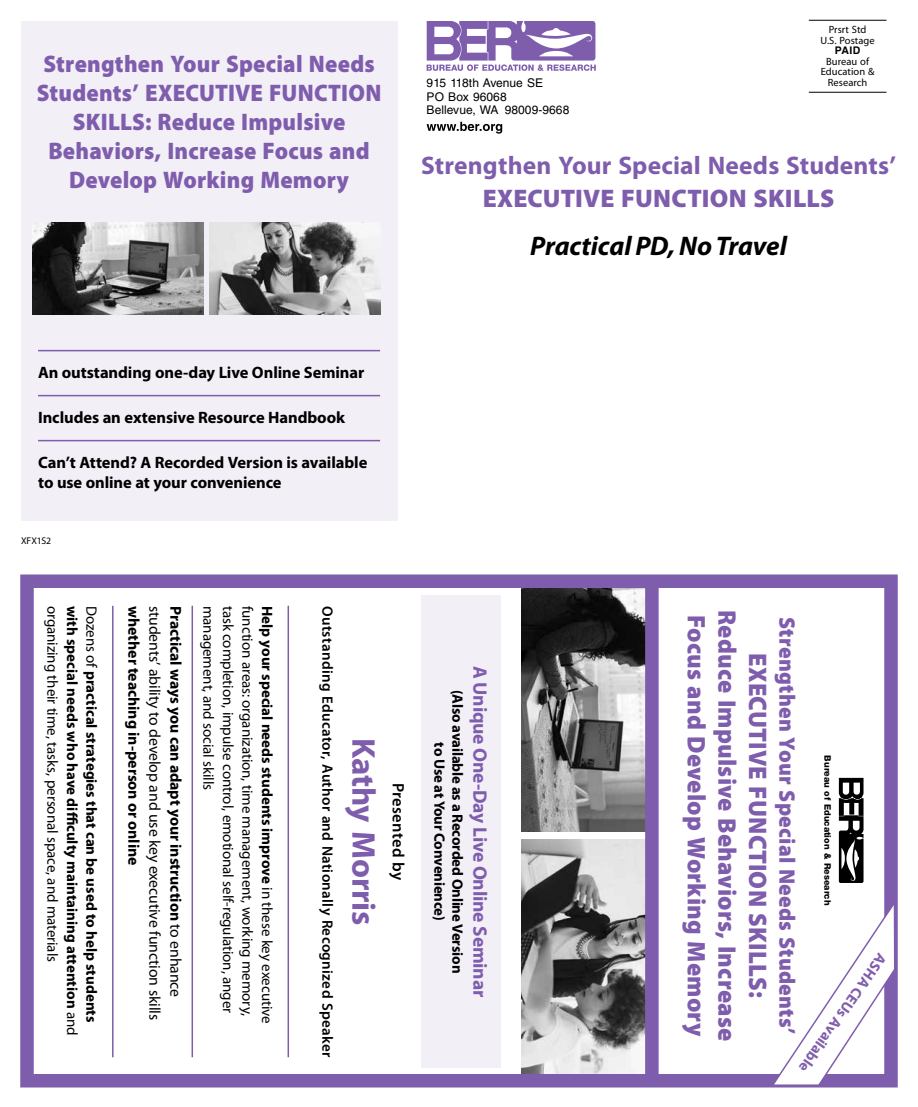
<style>
.page{position:relative;width:918px;height:1107px;background:#fff}
.page>*{position:absolute;margin:0;border:0;box-sizing:border-box;transform-origin:0 0}
.t1{font:700 33px "Myriad Pro";letter-spacing:-.01em;color:#7f5dad}
.t2{font:italic 700 27px "Myriad Pro";letter-spacing:-.005em;color:#000}
.t3{font:900 25.5px "Myriad Pro";letter-spacing:.01em;color:#7f5dad;scale:.96 1}
.t4{font:700 25.5px "Myriad Pro";letter-spacing:.005em;color:#7f5dad}
.t5{font:900 25.5px "Myriad Pro";letter-spacing:.01em;color:#7f5dad}
.t6{font:900 24px/28.8px "Myriad Pro";letter-spacing:.01em;color:#7f5dad;text-align:center;scale:.95 1}
.t7{font:900 22.5px "Myriad Pro";letter-spacing:.01em;color:#7f5dad;scale:.96 1}
.t8{font:700 19.5px "Myriad Pro";letter-spacing:-.01em;color:#7f5dad}
.t9{font:700 16.5px/19.5px "Myriad Pro";letter-spacing:-.005em;color:#000}
.t10{font:600 16.5px "Myriad Pro";letter-spacing:.015em;color:#000}
.t11{font:700 15.75px "Myriad Pro";letter-spacing:-.005em;color:#000}
.t12{font:15.75px "Myriad Pro";letter-spacing:-.01em;color:#000}
.t13{font:15px/19.5px "Myriad Pro";letter-spacing:-.005em;color:#000}
.t14{font:700 15px/18px "Myriad Pro";letter-spacing:-.005em;color:#000;text-align:center}
.t15{font:600 15px "Myriad Pro";letter-spacing:.02em;color:#000}
.t16{font:700 15px "Myriad Pro";color:#7f5dad}
.t17{font:12px/13.5px "Helvetica LT Std";letter-spacing:.005em;color:#000}
.t18{font:10.5px/10.5px "Myriad Pro";letter-spacing:.005em;color:#000;text-align:center}
.t19{font:700 10.5px "Helvetica LT Std";color:#000}
.t20{font:9.75px "Myriad Pro";color:#000}
.t21{font:800 9px "Helvetica Neue LT Std";color:#000}
.s1{font-weight:700}
.s2{font-weight:400}
</style>
<div class="page">
<div style="left:21px;top:21px;width:376px;height:499px;background:#f2eff7"></div>
<div style="left:422px;top:595px;width:79px;height:473px;background:#f2eff7"></div>
<hr style="left:38px;top:350px;width:342px;height:1px;background:#7f5dad">
<hr style="left:38px;top:395px;width:342px;height:1px;background:#7f5dad">
<hr style="left:38px;top:440px;width:342px;height:1px;background:#7f5dad">
<hr style="left:288px;top:606px;width:1px;height:451px;background:#7f5dad">
<hr style="left:192px;top:606px;width:1px;height:451px;background:#7f5dad">
<hr style="left:112px;top:606px;width:2px;height:451px;background:#7f5dad">
<hr style="left:809px;top:20px;width:78px;height:1px;background:#000">
<hr style="left:809px;top:92px;width:78px;height:1px;background:#000">
<svg style="left:427px;top:21px;width:169px;height:50px"></svg>
<svg style="left:427px;top:122px;width:75px;height:12px"></svg>
<img style="left:522px;top:589px;width:123px;height:242px">
<img style="left:522px;top:840px;width:123px;height:233px">
<div style="left:20px;top:574px;width:878px;height:514px;border:14px solid #7f5dad"></div>
<svg style="left:839px;top:778px;width:25px;height:105px"></svg>
<div style="left:645px;top:579px;width:14px;height:504px;background:#7f5dad"></div>
<img style="left:33px;top:223px;width:170px;height:91px">
<img style="left:209px;top:223px;width:171px;height:91px">
<svg style="left:770px;top:901px;width:127px;height:186px"></svg>
<h3 class="t6" style="left:37px;top:49px;width:364px">Strengthen Your Special Needs<br>Students’ EXECUTIVE FUNCTION<br>SKILLS: Reduce Impulsive<br>Behaviors, Increase Focus and<br>Develop Working Memory</h3>
<p class="t18" style="left:821px;top:24px;width:56px">Prsrt Std<br>U.S. Postage</p>
<p class="t19" style="left:835px;top:44px;width:27px">PAID</p>
<p class="t18" style="left:821px;top:56px;width:55px">Bureau of<br>Education &amp;</p>
<p class="t17" style="left:427px;top:76px;width:118px">915 118th Avenue SE</p>
<p class="t18" style="left:828px;top:77px;width:41px">Research</p>
<p class="t17" style="left:427px;top:90px;width:144px">PO Box 96068<br>Bellevue, WA 98009‑9668</p>
<h3 class="t4" style="left:421px;top:149px;width:476px">Strengthen Your Special Needs Students’</h3>
<h3 class="t5" style="left:483px;top:181px;width:353px">EXECUTIVE FUNCTION SKILLS</h3>
<h2 class="t2" style="left:530px;top:228px;width:258px">Practical PD, No Travel</h2>
<p class="t9" style="left:38px;top:363px;width:328px">An outstanding one-day Live Online Seminar</p>
<p class="t9" style="left:38px;top:408px;width:309px">Includes an extensive Resource Handbook</p>
<p class="t9" style="left:38px;top:453px;width:331px">Can’t Attend? A Recorded Version is available to use online at your convenience</p>
<p class="t20" style="left:21px;top:535px;width:32px">XFX1S2</p>
<p class="t13" style="left:82px;top:606px;width:431px;rotate:90deg"><span class="s1">with special needs who have difficulty maintaining attention</span> and organizing their time, tasks, personal space, and materials</p>
<p class="t14" style="left:101px;top:606px;width:418px;rotate:90deg"><span class="s2">Dozens of</span> practical strategies that can be used to help students</p>
<p class="t11" style="left:144px;top:606px;width:261px;rotate:90deg">whether teaching in-person or online</p>
<p class="t12" style="left:165px;top:606px;width:415px;rotate:90deg">students’ ability to develop and use key executive function skills</p>
<p class="t11" style="left:186px;top:606px;width:393px;rotate:90deg">Practical ways you can adapt your instruction <span class="s2">to enhance</span></p>
<p class="t13" style="left:219px;top:606px;width:186px;rotate:90deg">management, and social skills</p>
<p class="t13" style="left:238px;top:606px;width:409px;rotate:90deg">task completion, impulse control, emotional self-regulation, anger</p>
<p class="t13" style="left:258px;top:606px;width:412px;rotate:90deg">function areas: organization, time management, working memory,</p>
<p class="t14" style="left:277px;top:606px;width:419px;rotate:90deg">Help your special needs students improve <span class="s2">in these key executive</span></p>
<p class="t15" style="left:337px;top:606px;width:453px;rotate:90deg">Outstanding Educator, Author and Nationally Recognized Speaker</p>
<h3 class="t7" style="left:802px;top:617px;width:436px;rotate:90deg">Strengthen Your Special Needs Students’</h3>
<h3 class="t3" style="left:713px;top:615px;width:441px;rotate:90deg">Focus and Develop Working Memory</h3>
<h3 class="t3" style="left:744px;top:610px;width:451px;rotate:90deg">Reduce Impulsive Behaviors, Increase</h3>
<h3 class="t3" style="left:775px;top:653px;width:360px;rotate:90deg">EXECUTIVE FUNCTION SKILLS:</h3>
<h3 class="t8" style="left:493px;top:666px;width:333px;rotate:90deg">A Unique One-Day Live Online Seminar</h3>
<p class="t14" style="left:467px;top:690px;width:285px;rotate:90deg">(Also available as a Recorded Online Version to Use at Your Convenience)</p>
<h1 class="t1" style="left:385px;top:738px;width:189px;rotate:90deg">Kathy Morris</h1>
<p class="t21" style="left:833px;top:755px;width:151px;rotate:90deg">Bureau of Education &amp; Research</p>
<p class="t10" style="left:409px;top:783px;width:99px;rotate:90deg">Presented by</p>
<p class="t16" style="left:891px;top:961px;width:142px;rotate:125deg">ASHA CEUs Available</p>
</div>
